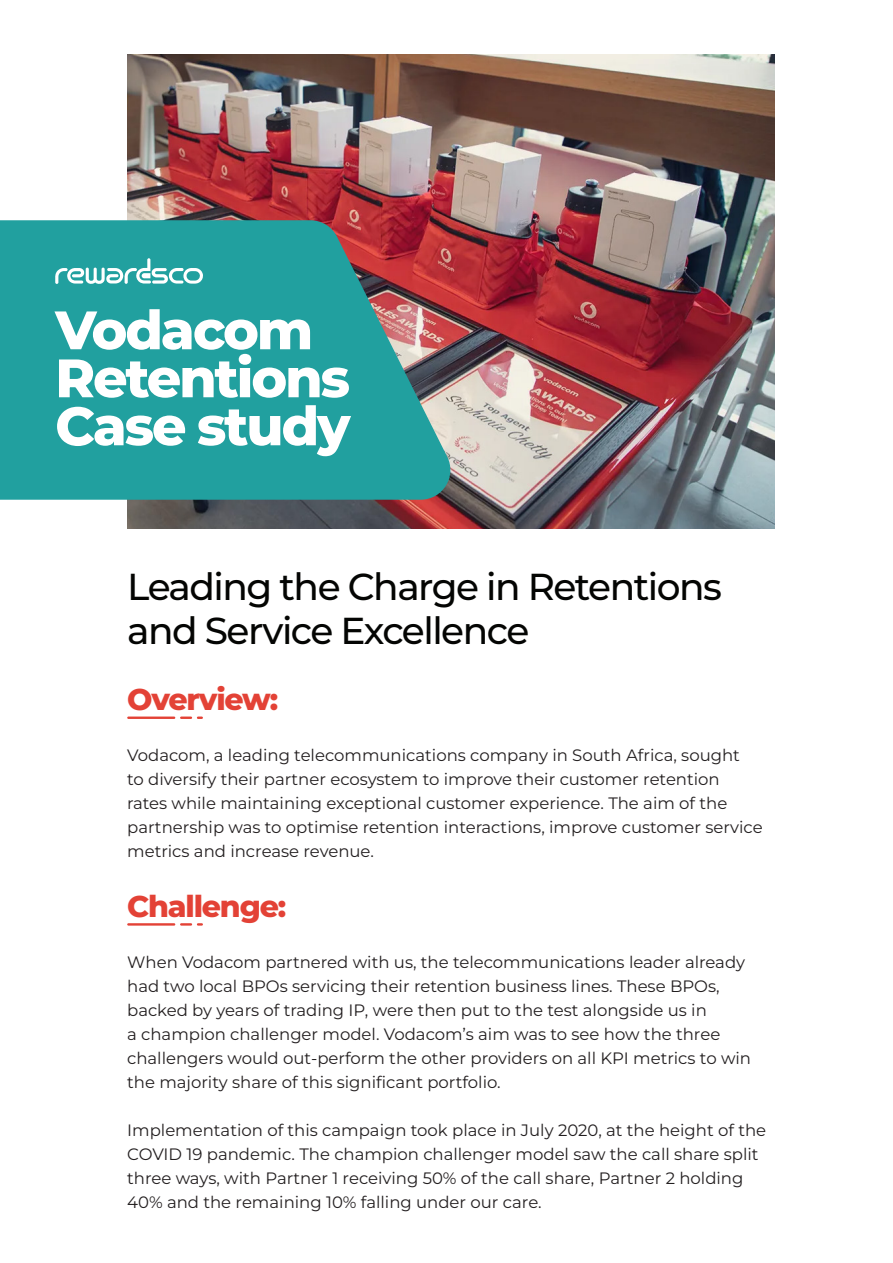
<style>
.page{position:relative;width:893px;height:1263px;background:#fff}
.page>*{position:absolute;margin:0;border:0;box-sizing:border-box;transform-origin:0 0}
.t1{font:800 54px/48px "Montserrat";letter-spacing:-.04em;color:#fff}
.t2{font:500 37.5px/43.8px "Montserrat";letter-spacing:-.04em;color:#040503}
.t3{font:800 30px "Montserrat";letter-spacing:-.04em;color:#e34236}
.t4{font:16.5px/24px "Montserrat";color:#231f20}
</style>
<div class="page">
<img style="left:127px;top:54px;width:648px;height:474px">
<svg style="left:0;top:220px;width:457px;height:280px;background:#349696"></svg>
<svg style="left:55px;top:258px;width:148px;height:26px"></svg>
<hr style="left:127px;top:716px;width:48px;height:3px;background:#e34236">
<svg style="left:180px;top:716px;width:23px;height:3px"></svg>
<hr style="left:127px;top:923px;width:48px;height:3px;background:#e34236">
<svg style="left:180px;top:923px;width:23px;height:3px"></svg>
<p class="t1" style="left:55px;top:305px;width:296px">Vodacom<br>Retentions</p>
<p class="t1" style="left:55px;top:401px;width:297px">Case study</p>
<p class="t2" style="left:127px;top:563px;width:596px">Leading the Charge in Retentions and Service Excellence</p>
<p class="t3" style="left:127px;top:679px;width:153px">Overview:</p>
<p class="t4" style="left:127px;top:742px;width:637px">Vodacom, a leading telecommunications company in South Africa, sought<br>to diversify their partner ecosystem to improve their customer retention rates while maintaining exceptional customer experience. The aim of the partnership was to optimise retention interactions, improve customer service metrics and increase revenue.</p>
<p class="t3" style="left:127px;top:886px;width:161px">Challenge:</p>
<p class="t4" style="left:127px;top:949px;width:625px">When Vodacom partnered with us, the telecommunications leader already had two local BPOs servicing their retention business lines. These BPOs, backed by years of trading IP, were then put to the test alongside us in<br>a champion challenger model. Vodacom’s aim was to see how the three challengers would out-perform the other providers on all KPI metrics to win the majority share of this significant portfolio.</p>
<p class="t4" style="left:127px;top:1117px;width:640px">Implementation of this campaign took place in July 2020, at the height of the COVID 19 pandemic. The champion challenger model saw the call share split three ways, with Partner 1 receiving 50% of the call share, Partner 2 holding 40% and the remaining 10% falling under our care.</p>
</div>
